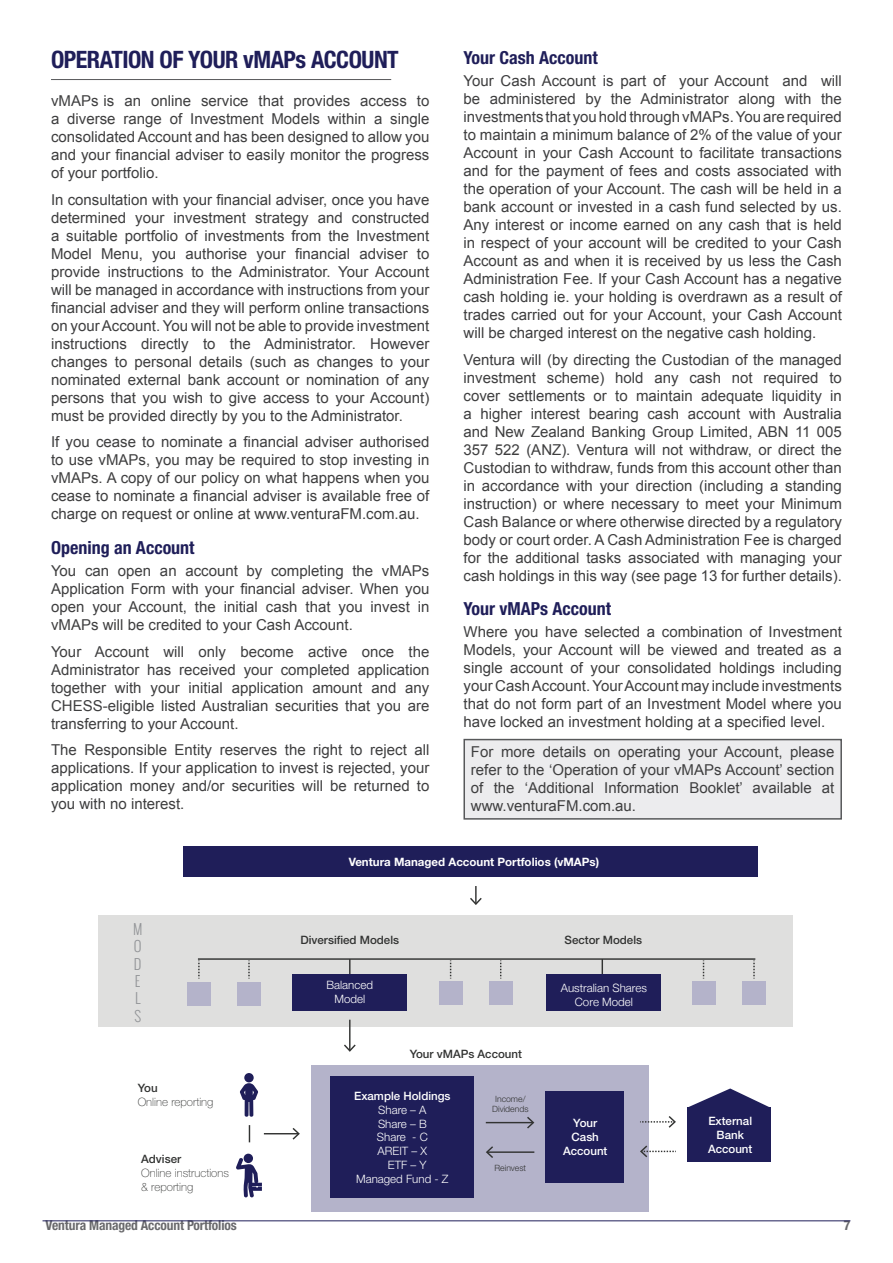
<style>
.page{position:relative;width:893px;height:1263px;background:#fff}
.page>*{position:absolute;margin:0;border:0;box-sizing:border-box;transform-origin:0 0}
.Section_Heading{font:700 condensed 24px "Helvetica Neue LT Pro";letter-spacing:-.02em;color:#1f1e59}
.Sub_Section_Heading{font:700 condensed 18px "Helvetica Neue LT Pro";color:#1f1e59}
.Body_Text{font:15px/18px "Arial";color:#3e3e3f;text-align:justify}
.t1{font:300 14.4px/17.2px "Oswald";color:#939598}
.t2{font:700 condensed 13.5px "Helvetica Neue LT Pro";letter-spacing:-.01em;color:#69696c}
.t3{font:300 11.55px/13.8px "Helvetica Neue";color:#fff;text-align:center}
.t4{font:100 11.55px/13.8px "Helvetica Neue";color:#323332}
.t5{font:500 11.55px/13.8px "Helvetica Neue";color:#fff;text-align:center}
.t6{font:500 11.55px "Helvetica Neue";color:#323332}
.t7{font:700 11.55px "Helvetica Neue";color:#fff}
.t8{font:300 8.7px/10.4px "Helvetica Neue";color:#323332;text-align:center}
.s1{font-weight:500}
</style>
<div class="page">
<hr style="left:43px;top:1220px;width:807px;height:1px;background:#1f1e59">
<hr style="left:51px;top:79px;width:340px;height:1px;background:#57585a">
<div style="left:464px;top:739px;width:377px;height:80px;background:#ececee"></div>
<div style="left:463px;top:739px;width:379px;height:81px;border:2px solid #57585a"></div>
<div style="left:98px;top:916px;width:694px;height:111px;background:#dfdfde"></div>
<svg style="left:349px;top:960px;width:1px;height:14px"></svg>
<svg style="left:602px;top:960px;width:1px;height:14px"></svg>
<div style="left:183px;top:846px;width:575px;height:31px;background:#1f1e59"></div>
<svg style="left:236px;top:1154px;width:26px;height:44px"></svg>
<svg style="left:240px;top:1073px;width:18px;height:44px"></svg>
<svg style="left:249px;top:1125px;width:1px;height:17px"></svg>
<hr style="left:264px;top:1133px;width:34px;height:1px;background:#323332">
<svg style="left:293px;top:1128px;width:7px;height:11px"></svg>
<svg style="left:470px;top:886px;width:12px;height:19px"></svg>
<hr style="left:198px;top:958px;width:557px;height:2px;background:#323332">
<div style="left:187px;top:982px;width:24px;height:24px;background:#b4b3ca"></div>
<svg style="left:198px;top:960px;width:2px;height:19px"></svg>
<div style="left:237px;top:982px;width:24px;height:24px;background:#b4b3ca"></div>
<svg style="left:248px;top:960px;width:2px;height:19px"></svg>
<div style="left:439px;top:981px;width:23px;height:23px;background:#b4b3ca"></div>
<svg style="left:450px;top:960px;width:1px;height:19px"></svg>
<div style="left:489px;top:981px;width:24px;height:23px;background:#b4b3ca"></div>
<svg style="left:500px;top:960px;width:1px;height:19px"></svg>
<div style="left:692px;top:981px;width:24px;height:23px;background:#b4b3ca"></div>
<svg style="left:703px;top:960px;width:1px;height:19px"></svg>
<div style="left:742px;top:981px;width:24px;height:23px;background:#b4b3ca"></div>
<svg style="left:753px;top:960px;width:2px;height:19px"></svg>
<div style="left:546px;top:974px;width:114px;height:37px;background:#1f1e59"></div>
<div style="left:293px;top:974px;width:114px;height:37px;background:#1f1e59"></div>
<hr style="left:349px;top:1020px;width:1px;height:30px;background:#323332">
<svg style="left:344px;top:1044px;width:12px;height:8px"></svg>
<div style="left:312px;top:1065px;width:337px;height:147px;background:#b4b3ca"></div>
<div style="left:331px;top:1076px;width:143px;height:121px;background:#1f1e59"></div>
<hr style="left:486px;top:1122px;width:47px;height:1px;background:#323332">
<svg style="left:527px;top:1117px;width:7px;height:11px"></svg>
<hr style="left:487px;top:1151px;width:47px;height:2px;background:#323332">
<svg style="left:486px;top:1146px;width:7px;height:12px"></svg>
<div style="left:545px;top:1091px;width:79px;height:92px;background:#1f1e59"></div>
<svg style="left:640px;top:1116px;width:36px;height:12px"></svg>
<svg style="left:640px;top:1145px;width:36px;height:12px"></svg>
<div style="left:687px;top:1108px;width:84px;height:54px;background:#1f1e59"></div>
<svg style="left:687px;top:1088px;width:84px;height:20px"></svg>
<p class="Section_Heading" style="left:51px;top:45px;width:349px">OPERATION OF YOUR vMAPs ACCOUNT</p>
<p class="Body_Text" style="left:51px;top:92px;width:380px">vMAPs is an online service that provides access to a diverse range of Investment Models within a single consolidated Account and has been designed to allow you and your financial adviser to easily monitor the progress of your portfolio.</p>
<p class="Body_Text" style="left:51px;top:191px;width:380px">In consultation with your financial adviser, once you have determined your investment strategy and constructed a suitable portfolio of investments from the Investment Model Menu, you authorise your financial adviser to provide instructions to the Administrator. Your Account will be managed in accordance with instructions from your financial adviser and they will perform online transactions on your Account. You will not be able to provide investment instructions directly to the Administrator. However changes to personal details (such as changes to your nominated external bank account or nomination of any persons that you wish to give access to your Account) must be provided directly by you to the Administrator.</p>
<p class="Body_Text" style="left:51px;top:433px;width:380px">If you cease to nominate a financial adviser authorised to use vMAPs, you may be required to stop investing in vMAPs. A copy of our policy on what happens when you cease to nominate a financial adviser is available free of charge on request or online at www.venturaFM.com.au.</p>
<p class="Sub_Section_Heading" style="left:51px;top:536px;width:145px">Opening an Account</p>
<p class="Body_Text" style="left:51px;top:562px;width:380px">You can open an account by completing the vMAPs Application Form with your financial adviser. When you open your Account, the initial cash that you invest in vMAPs will be credited to your Cash Account.</p>
<p class="Body_Text" style="left:51px;top:642px;width:380px">Your Account will only become active once the Administrator has received your completed application together with your initial application amount and any CHESS-eligible listed Australian securities that you are transferring to your Account.</p>
<p class="Body_Text" style="left:51px;top:741px;width:380px">The Responsible Entity reserves the right to reject all applications. If your application to invest is rejected, your application money and/or securities will be returned to you with no interest.</p>
<p class="Sub_Section_Heading" style="left:463px;top:47px;width:136px">Your Cash Account</p>
<p class="Body_Text" style="left:463px;top:72px;width:380px">Your Cash Account is part of your Account and will be administered by the Administrator along with the investments that you hold through vMAPs. You are required to maintain a minimum balance of 2% of the value of your Account in your Cash Account to facilitate transactions and for the payment of fees and costs associated with the operation of your Account. The cash will be held in a bank account or invested in a cash fund selected by us.<br>Any interest or income earned on any cash that is held in respect of your account will be credited to your Cash Account as and when it is received by us less the Cash Administration Fee. If your Cash Account has a negative cash holding ie. your holding is overdrawn as a result of trades carried out for your Account, your Cash Account will be charged interest on the negative cash holding.</p>
<p class="Body_Text" style="left:463px;top:351px;width:380px">Ventura will (by directing the Custodian of the managed investment scheme) hold any cash not required to cover settlements or to maintain adequate liquidity in a higher interest bearing cash account with Australia and New Zealand Banking Group Limited, ABN 11 005<br>357 522 (ANZ). Ventura will not withdraw, or direct the Custodian to withdraw, funds from this account other than in accordance with your direction (including a standing instruction) or where necessary to meet your Minimum Cash Balance or where otherwise directed by a regulatory body or court order. A Cash Administration Fee is charged for the additional tasks associated with managing your cash holdings in this way (see page 13 for further details).</p>
<p class="Sub_Section_Heading" style="left:463px;top:598px;width:149px">Your vMAPs Account</p>
<p class="Body_Text" style="left:463px;top:623px;width:380px">Where you have selected a combination of Investment Models, your Account will be viewed and treated as a single account of your consolidated holdings including your Cash Account. Your Account may include investments that do not form part of an Investment Model where you have locked an investment holding at a specified level.</p>
<p class="Body_Text" style="left:471px;top:743px;width:365px">For more details on operating your Account, please refer to the ‘Operation of your vMAPs Account’ section of the ‘Additional Information Booklet’ available at www.venturaFM.com.au.</p>
<p class="t1" style="left:133px;top:920px;width:11px">M<br>O<br>D<br>E<br>L<br>S</p>
<p class="t4" style="left:138px;top:1081px;width:77px"><span class="s1">You<br></span>Online reporting</p>
<p class="t4" style="left:141px;top:1152px;width:89px"><span class="s1">Adviser<br></span>Online instructions &amp; reporting</p>
<p class="t7" style="left:349px;top:855px;width:252px">Ventura Managed Account Portfolios (vMAPs)</p>
<p class="t6" style="left:300px;top:932px;width:100px">Diversified Models</p>
<p class="t6" style="left:565px;top:932px;width:79px">Sector Models</p>
<p class="t3" style="left:326px;top:978px;width:48px">Balanced<br>Model</p>
<p class="t6" style="left:410px;top:1047px;width:114px">Your vMAPs Account</p>
<p class="t5" style="left:354px;top:1089px;width:98px">Example Holdings</p>
<p class="t3" style="left:378px;top:1102px;width:50px">Share – A</p>
<p class="t3" style="left:378px;top:1116px;width:50px">Share – B</p>
<p class="t3" style="left:377px;top:1130px;width:52px">Share - C</p>
<p class="t3" style="left:378px;top:1144px;width:51px">AREIT – X</p>
<p class="t3" style="left:388px;top:1158px;width:40px">ETF – Y</p>
<p class="t3" style="left:356px;top:1172px;width:94px">Managed Fund - Z</p>
<p class="t8" style="left:492px;top:1093px;width:38px">Income/<br>Dividends</p>
<p class="t8" style="left:494px;top:1162px;width:33px">Reinvest</p>
<p class="t3" style="left:561px;top:981px;width:88px">Australian Shares<br>Core Model</p>
<p class="t5" style="left:563px;top:1116px;width:46px">Your<br>Cash<br>Account</p>
<p class="t5" style="left:708px;top:1114px;width:46px">External<br>Bank<br>Account</p>
<p class="t2" style="left:46px;top:1217px;width:193px">Ventura Managed Account Portfolios</p>
<p class="t2" style="left:844px;top:1217px;width:8px">7</p>
</div>
